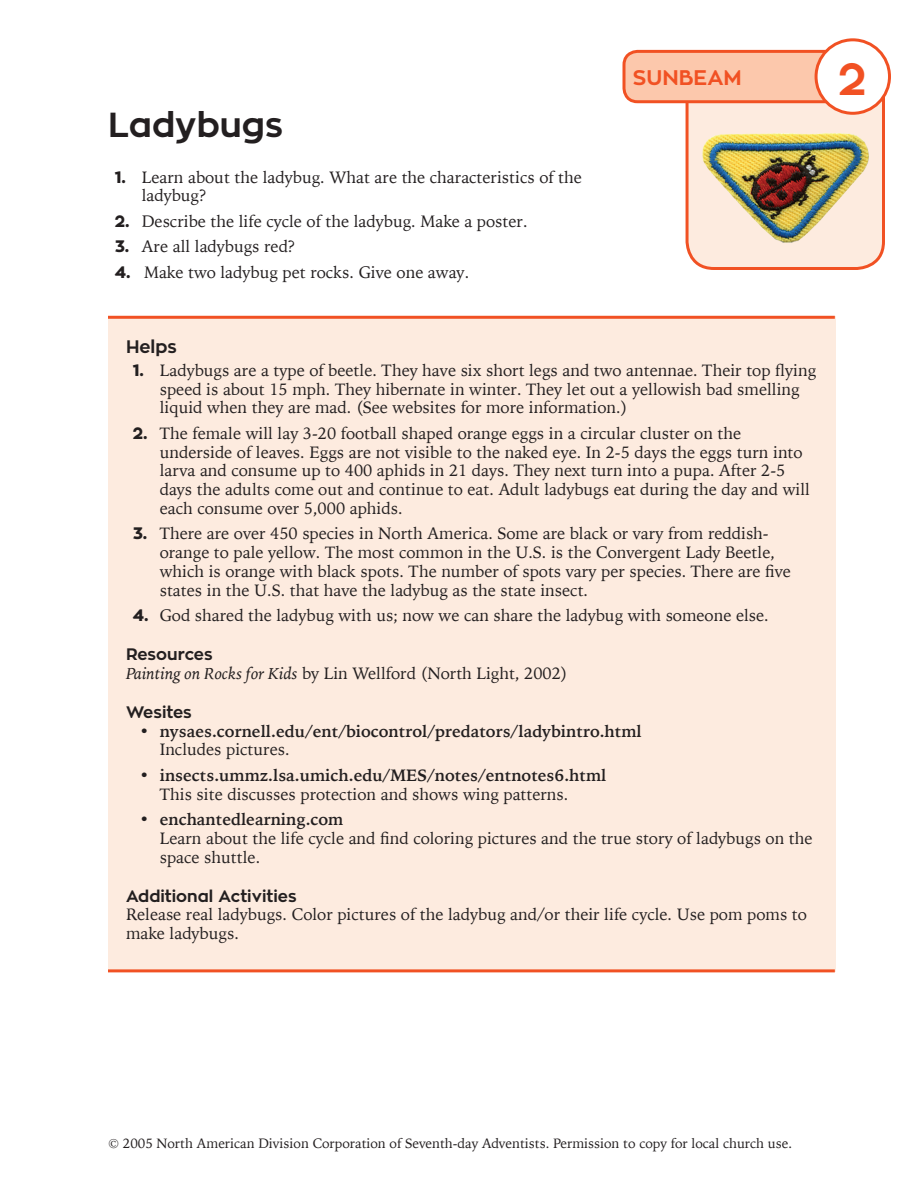
<style>
.page{position:relative;width:918px;height:1188px;background:#fff}
.page>*{position:absolute;margin:0;border:0;box-sizing:border-box;transform-origin:0 0}
.t1{font:700 45px "Zona Pro";color:#f15123}
.t2{font:700 34.5px "Zona Pro";color:#231f20}
.t3{font:700 21px "Zona Pro";color:#f15123}
.t4{font:700 18px "Zona Pro";color:#231f20}
.t5{font:16.5px/18.8px "Iowan Old Style";color:#231f20}
.t6{font:700 16.5px/18.8px "Iowan Old Style";color:#231f20}
.t7{font:700 16.5px "Zona Pro";color:#231f20}
.t8{font:13.5px "Iowan Old Style";color:#231f20}
.s1{font-family:"Zona Pro";font-weight:800}
.s2{font-style:italic}
.s3{font-weight:400}
.s4{font-weight:700}
</style>
<div class="page">
<div style="left:108px;top:316px;width:728px;height:655px;background:#fdebdf"></div>
<hr style="left:108px;top:316px;width:727px;height:3px;background:#f15123">
<hr style="left:108px;top:969px;width:727px;height:3px;background:#f15123">
<svg style="left:622px;top:48px;width:265px;height:222px"></svg>
<div style="left:816px;top:40px;width:74px;height:73px;background:#fff;border-radius:50%"></div>
<div style="left:815px;top:38px;width:76px;height:77px;border:3px solid #f15123;border-radius:50%"></div>
<img style="left:682px;top:120px;width:205px;height:139px">
<h2 class="t2" style="left:108px;top:102px;width:177px">Ladybugs</h2>
<p class="t5" style="left:142px;top:167px;width:442px;text-indent:-27px"><span class="s1">1.</span> Learn about the ladybug. What are the characteristics of the ladybug?</p>
<p class="t5" style="left:115px;top:211px;width:414px"><span class="s1">2.</span> Describe the life cycle of the ladybug. Make a poster.</p>
<p class="t5" style="left:115px;top:237px;width:182px"><span class="s1">3.</span> Are all ladybugs red?</p>
<p class="t5" style="left:115px;top:262px;width:356px"><span class="s1">4.</span> Make two ladybug pet rocks. Give one away.</p>
<p class="t3" style="left:633px;top:64px;width:110px">SUNBEAM</p>
<h1 class="t1" style="left:838px;top:50px;width:30px">2</h1>
<p class="t4" style="left:126px;top:335px;width:52px">Helps</p>
<p class="t5" style="left:160px;top:360px;width:658px;text-indent:-27px"><span class="s1">1.</span> Ladybugs are a type of beetle. They have six short legs and two antennae. Their top flying speed is about 15 mph. They hibernate in winter. They let out a yellowish bad smelling liquid when they are mad. (See websites for more information.)</p>
<p class="t5" style="left:160px;top:423px;width:652px;text-indent:-27px"><span class="s1">2.</span> The female will lay 3-20 football shaped orange eggs in a circular cluster on the underside of leaves. Eggs are not visible to the naked eye. In 2-5 days the eggs turn into larva and consume up to 400 aphids in 21 days. They next turn into a pupa. After 2-5 days the adults come out and continue to eat. Adult ladybugs eat during the day and will each consume over 5,000 aphids.</p>
<p class="t5" style="left:160px;top:524px;width:633px;text-indent:-27px"><span class="s1">3.</span> There are over 450 species in North America. Some are black or vary from reddish&shy;orange to pale yellow. The most common in the U.S. is the Convergent Lady Beetle, which is orange with black spots. The number of spots vary per species. There are five states in the U.S. that have the ladybug as the state insect.</p>
<p class="t5" style="left:133px;top:605px;width:638px"><span class="s1">4.</span> God shared the ladybug with us; now we can share the ladybug with someone else.</p>
<p class="t7" style="left:126px;top:644px;width:88px">Resources</p>
<p class="t5" style="left:126px;top:663px;width:443px"><span class="s2">Painting on Rocks for Kids</span> by Lin Wellford (North Light, 2002)</p>
<p class="t7" style="left:126px;top:701px;width:67px">Wesites</p>
<p class="t6" style="left:160px;top:721px;width:484px;text-indent:-20px"><span class="s3">•</span> nysaes.cornell.edu/ent/biocontrol/predators/ladybintro.html<br><span class="s3">Includes pictures.</span></p>
<p class="t6" style="left:160px;top:765px;width:448px;text-indent:-20px"><span class="s3">•</span> insects.ummz.lsa.umich.edu/MES/notes/entnotes6.html<br><span class="s3">This site discusses protection and shows wing patterns.</span></p>
<p class="t5" style="left:160px;top:809px;width:654px;text-indent:-20px">• <span class="s4">enchantedlearning.com<br></span>Learn about the life cycle and find coloring pictures and the true story of ladybugs on the space shuttle.</p>
<p class="t7" style="left:126px;top:885px;width:172px">Additional Activities</p>
<p class="t5" style="left:126px;top:904px;width:682px">Release real ladybugs. Color pictures of the ladybug and/or their life cycle. Use pom poms to make ladybugs.</p>
<p class="t8" style="left:108px;top:1131px;width:686px">© 2005 North American Division Corporation of Seventh-day Adventists. Permission to copy for local church use.</p>
</div>
